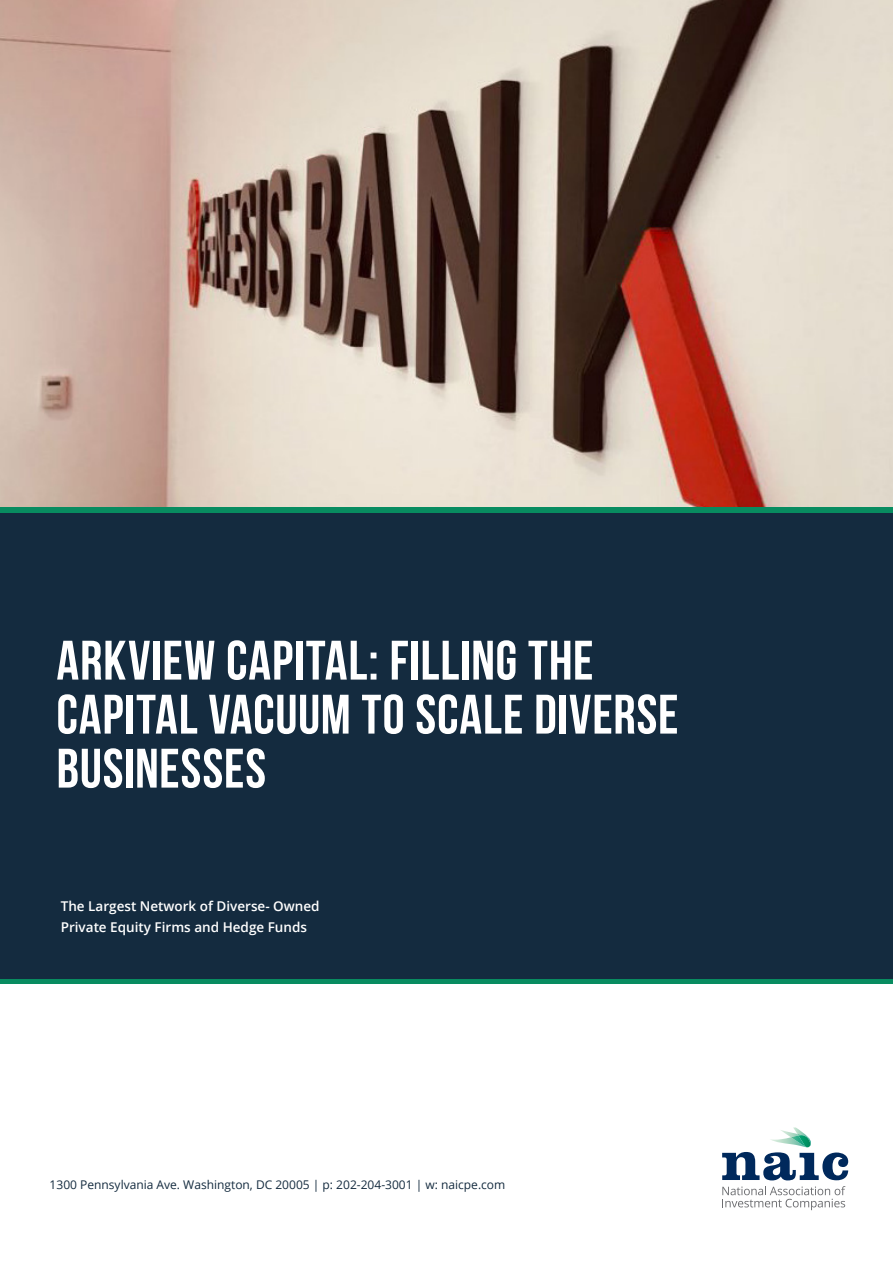
<style>
.page{position:relative;width:893px;height:1263px;background:#fff}
.page>*{position:absolute;margin:0;border:0;box-sizing:border-box;transform-origin:0 0}
.Body_Copy__Center{font:700 55.5px/54px "Bebas Neue";letter-spacing:.015em;color:#fff}
.t1{font:600 13.5px/21px "Open Sans";color:#fff}
.t2{font:12px "Open Sans";color:#142b3f}
</style>
<div class="page">
<img style="left:0;top:0;width:893px;height:508px">
<svg style="left:722px;top:1186px;width:123px;height:24px"></svg>
<img style="left:781px;top:1130px;width:12px;height:5px">
<img style="left:793px;top:1127px;width:12px;height:8px">
<svg style="left:722px;top:1135px;width:126px;height:45px"></svg>
<div style="left:0;top:510px;width:893px;height:469px;background:#142b3f"></div>
<div style="left:0;top:979px;width:893px;height:5px;background:#088c60"></div>
<div style="left:0;top:508px;width:893px;height:5px;background:#088c60"></div>
<p class="Body_Copy__Center" style="left:57px;top:633px;width:623px">ARKVIEW CAPITAL: FILLING THE<br>CAPITAL VACUUM TO SCALE DIVERSE<br>BUSINESSES</p>
<p class="t1" style="left:61px;top:895px;width:260px">The Largest Network of Diverse- Owned<br>Private Equity Firms and Hedge Funds</p>
<p class="t2" style="left:50px;top:1176px;width:457px">1300 Pennsylvania Ave. Washington, DC 20005 | p: 202-204-3001 | w: naicpe.com</p>
</div>
